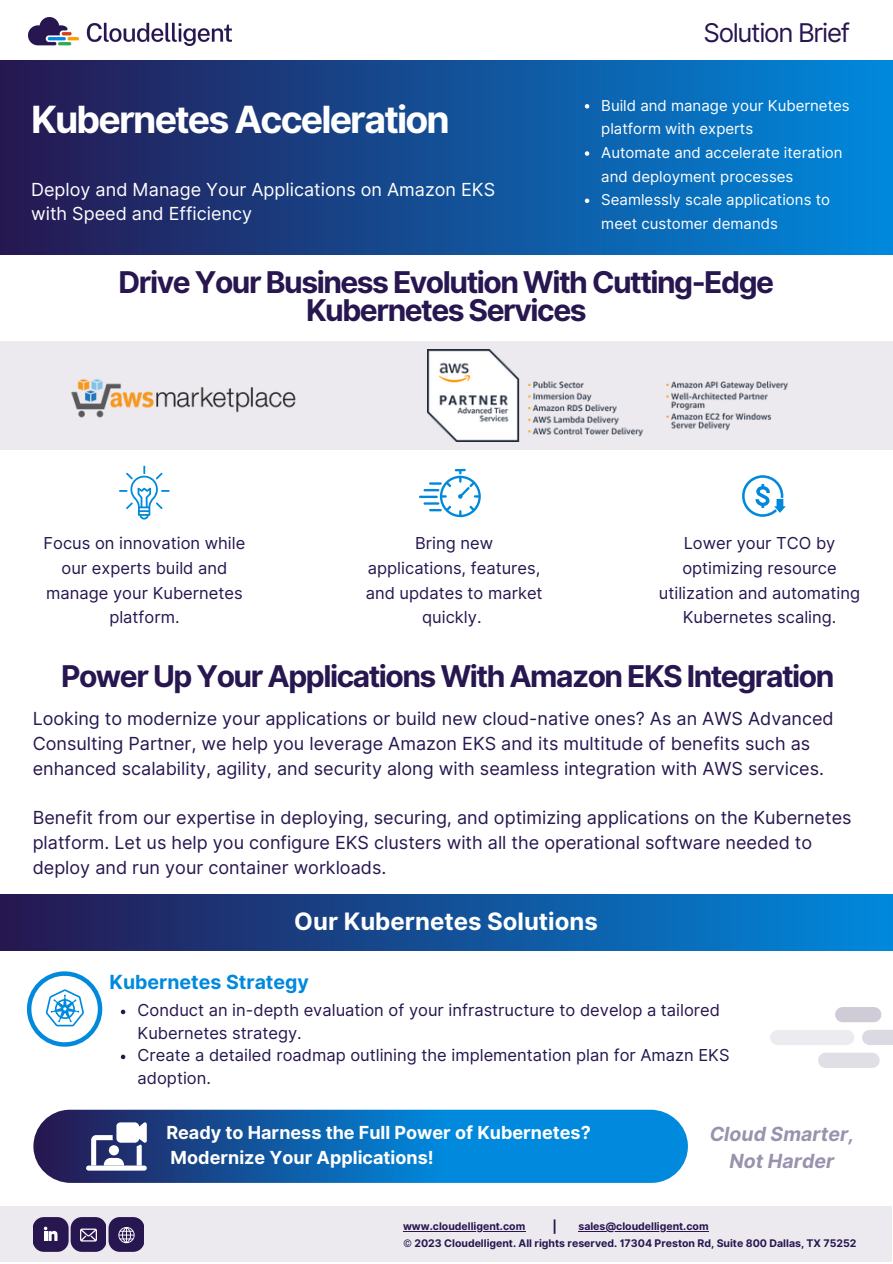
<style>
.page{position:relative;width:893px;height:1264px;background:#fff}
.page>*{position:absolute;margin:0;border:0;box-sizing:border-box;transform-origin:0 0}
.t1{font:700 37.5px "Inter";letter-spacing:-.05em;color:#fff}
.t2{font:700 30px/28px "Inter";letter-spacing:-.05em;color:#27164f;text-align:center}
.t3{font:25.8px "Inter";letter-spacing:-.05em;color:#27164f}
.t4{font:700 24px "Inter";color:#fff}
.t5{font:italic 700 19.5px/27px "Inter";color:#27164f;text-align:center}
.t6{font:700 19.5px "Inter";color:#0089dd}
.t7{font:18px/24.8px "Inter";color:#27164f}
.t8{font:700 18px/24.8px "Inter";color:#fff}
.t9{font:18px/24.8px "Inter";color:#fff}
.t10{font:16.5px/24.8px "Inter";color:#27164f;text-align:center}
.t11{font:15px/23.5px "Inter";color:#fff}
.t12{font:700 12px "Inter";color:#27164f}
.t13{font:700 10.5px "Inter";color:#27164f}
</style>
<div class="page">
<img style="left:29px;top:18px;width:202px;height:28px">
<div style="left:0;top:61px;width:892px;height:193px;background:linear-gradient(to right,#271750,#0089dd)"></div>
<div style="left:0;top:1206px;width:892px;height:55px;background:#eceaef"></div>
<div style="left:33px;top:1216px;width:35px;height:35px;background:#27164f;border-radius:11px"></div>
<svg style="left:44px;top:1226px;width:13px;height:14px"></svg>
<div style="left:108px;top:1216px;width:36px;height:35px;background:#27164f;border-radius:11px"></div>
<svg style="left:118px;top:1227px;width:17px;height:16px"></svg>
<div style="left:71px;top:1216px;width:35px;height:35px;background:#27164f;border-radius:11px"></div>
<svg style="left:80px;top:1228px;width:17px;height:13px"></svg>
<img style="left:770px;top:1007px;width:122px;height:60px">
<svg style="left:33px;top:1109px;width:655px;height:73px;background:#136eb7"></svg>
<div style="left:86px;top:1165px;width:61px;height:5px;background:#fff;border-radius:3px"></div>
<svg style="left:91px;top:1122px;width:56px;height:43px"></svg>
<div style="left:0;top:894px;width:892px;height:56px;background:linear-gradient(to right,#271750,#0089dd)"></div>
<div style="left:0;top:341px;width:892px;height:108px;background:#eceaef"></div>
<img style="left:427px;top:349px;width:361px;height:92px">
<img style="left:71px;top:378px;width:225px;height:40px">
<svg style="left:27px;top:971px;width:75px;height:75px"></svg>
<svg style="left:119px;top:465px;width:51px;height:54px"></svg>
<hr style="left:419px;top:495px;width:19px;height:3px;background:#0089dc">
<svg style="left:423px;top:469px;width:58px;height:48px"></svg>
<svg style="left:742px;top:475px;width:43px;height:42px"></svg>
<svg style="left:584px;top:104px;width:5px;height:5px"></svg>
<svg style="left:584px;top:151px;width:5px;height:5px"></svg>
<svg style="left:584px;top:198px;width:5px;height:5px"></svg>
<hr style="left:403px;top:1230px;width:122px;height:1px;background:#27164f">
<hr style="left:578px;top:1230px;width:130px;height:1px;background:#27164f">
<svg style="left:121px;top:1009px;width:4px;height:5px"></svg>
<svg style="left:121px;top:1054px;width:4px;height:5px"></svg>
<p class="t1" style="left:31px;top:97px;width:420px">Kubernetes Acceleration</p>
<p class="t9" style="left:31px;top:177px;width:465px">Deploy and Manage Your Applications on Amazon EKS with Speed and Efficiency</p>
<p class="t3" style="left:703px;top:17px;width:148px">Solution Brief</p>
<p class="t11" style="left:601px;top:94px;width:250px">Build and manage your Kubernetes platform with experts</p>
<p class="t11" style="left:601px;top:141px;width:243px">Automate and accelerate iteration and deployment processes</p>
<p class="t11" style="left:601px;top:188px;width:230px">Seamlessly scale applications to meet customer demands</p>
<p class="t2" style="left:118px;top:268px;width:657px">Drive Your Business Evolution With Cutting-Edge<br>Kubernetes Services</p>
<p class="t10" style="left:44px;top:530px;width:203px">Focus on innovation while our experts build and manage your Kubernetes platform.</p>
<p class="t10" style="left:366px;top:530px;width:178px">Bring new applications, features, and updates to market quickly.</p>
<p class="t10" style="left:659px;top:530px;width:203px">Lower your TCO by optimizing resource utilization and automating<br>Kubernetes scaling.</p>
<p class="t2" style="left:61px;top:662px;width:774px">Power Up Your Applications With Amazon EKS Integration</p>
<p class="t7" style="left:33px;top:706px;width:802px">Looking to modernize your applications or build new cloud-native ones? As an AWS Advanced<br>Consulting Partner, we help you leverage Amazon EKS and its multitude of benefits such as enhanced scalability, agility, and security along with seamless integration with AWS services.</p>
<p class="t7" style="left:33px;top:805px;width:820px">Benefit from our expertise in deploying, securing, and optimizing applications on the Kubernetes platform. Let us help you configure EKS clusters with all the operational software needed to deploy and run your container workloads.</p>
<p class="t4" style="left:294px;top:907px;width:305px">Our Kubernetes Solutions</p>
<p class="t6" style="left:110px;top:969px;width:201px">Kubernetes Strategy</p>
<p class="t10" style="left:138px;top:999px;width:584px;line-height:22.5px;text-align:left">Conduct an in-depth evaluation of your infrastructure to develop a tailored<br>Kubernetes strategy.</p>
<p class="t10" style="left:138px;top:1044px;width:593px;line-height:22.5px;text-align:left">Create a detailed roadmap outlining the implementation plan for Amazn EKS adoption.</p>
<p class="t8" style="left:166px;top:1120px;width:426px">Ready to Harness the Full Power of Kubernetes?<br>Modernize Your Applications!</p>
<p class="t5" style="left:709px;top:1120px;width:146px">Cloud Smarter,<br>Not Harder</p>
<p class="t13" style="left:403px;top:1219px;width:124px">www.cloudelligent.com</p>
<p class="t12" style="left:552px;top:1219px;width:6px">|</p>
<p class="t13" style="left:578px;top:1219px;width:132px">sales@cloudelligent.com</p>
<p class="t13" style="left:403px;top:1236px;width:455px">© 2023 Cloudelligent. All rights reserved. 17304 Preston Rd, Suite 800 Dallas, TX 75252</p>
</div>
